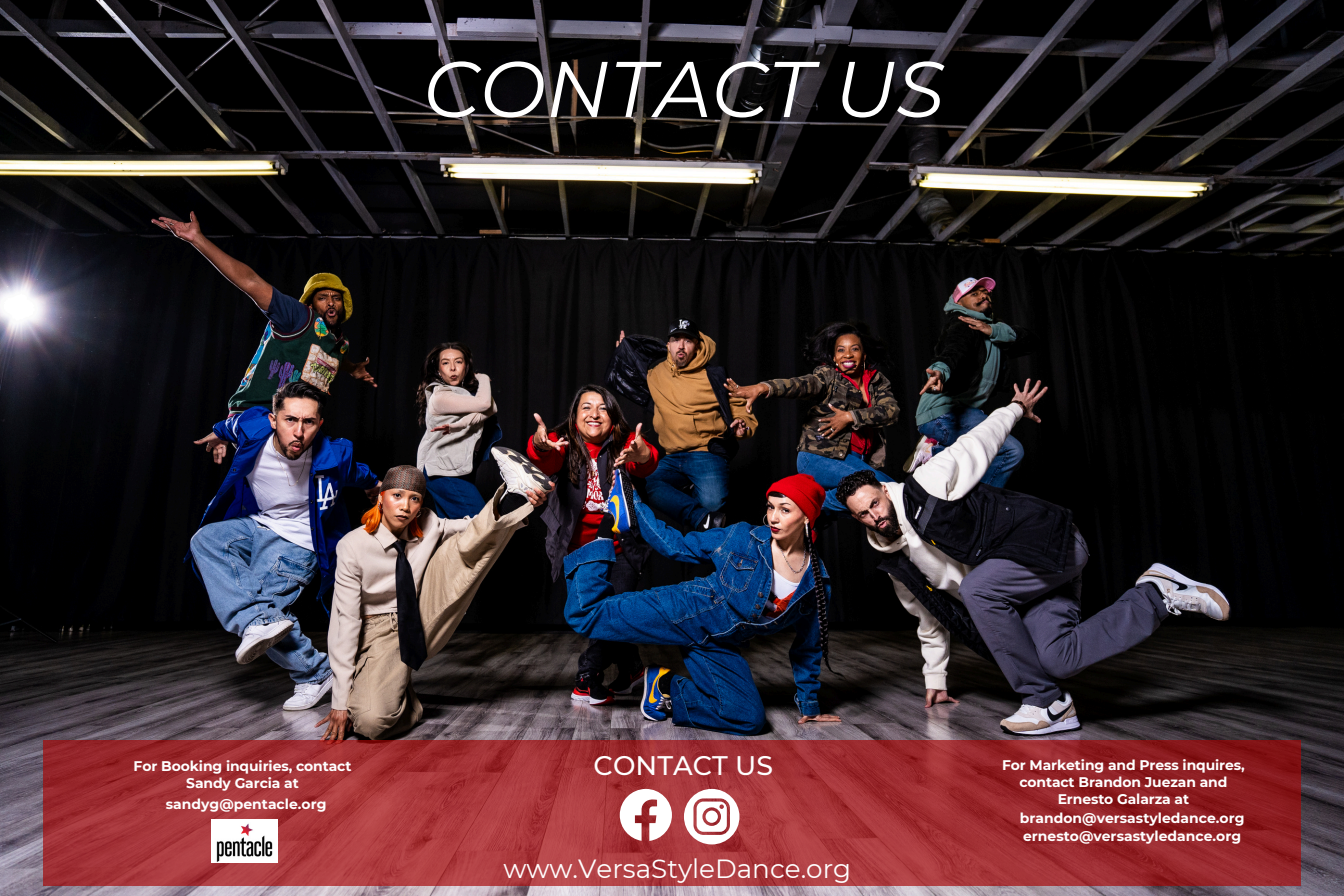
<style>
.page{position:relative;width:1344px;height:896px;background:#fff}
.page>*{position:absolute;margin:0;border:0;box-sizing:border-box;transform-origin:0 0}
.t1{font:italic 78.75px "Montserrat";color:#fff}
.t2{font:500 26.78px "Montserrat";color:#fff}
.t3{font:26.25px "Montserrat";color:#fff}
.t4{font:700 13.91px/17.1px "Montserrat";letter-spacing:-.005em;color:#fff;text-align:center}
</style>
<div class="page">
<img style="left:0;top:0;width:1344px;height:896px">
<svg style="left:43px;top:740px;width:1258px;height:146px;background:#a03034"></svg>
<svg style="left:620px;top:789px;width:52px;height:52px"></svg>
<svg style="left:684px;top:789px;width:56px;height:55px"></svg>
<img style="left:211px;top:819px;width:67px;height:43px">
<p class="t1" style="left:423px;top:41px;width:523px">CONTACT US</p>
<p class="t4" style="left:134px;top:757px;width:219px">For Booking inquiries, contact</p>
<h1 class="t4" style="left:186px;top:774px;width:114px">Sandy Garcia at</h1>
<h2 class="t4" style="left:166px;top:795px;width:162px">sandyg@pentacle.org</h2>
<p class="t2" style="left:594px;top:749px;width:181px">CONTACT US</p>
<p class="t4" style="left:1002px;top:756px;width:244px">For Marketing and Press inquires, contact Brandon Juezan and<br>Ernesto Galarza at</p>
<p class="t4" style="left:1020px;top:809px;width:226px">brandon@versastyledance.org</p>
<p class="t4" style="left:1023px;top:828px;width:220px">ernesto@versastyledance.org</p>
<p class="t3" style="left:503px;top:852px;width:349px">www.VersaStyleDance.org</p>
</div>
